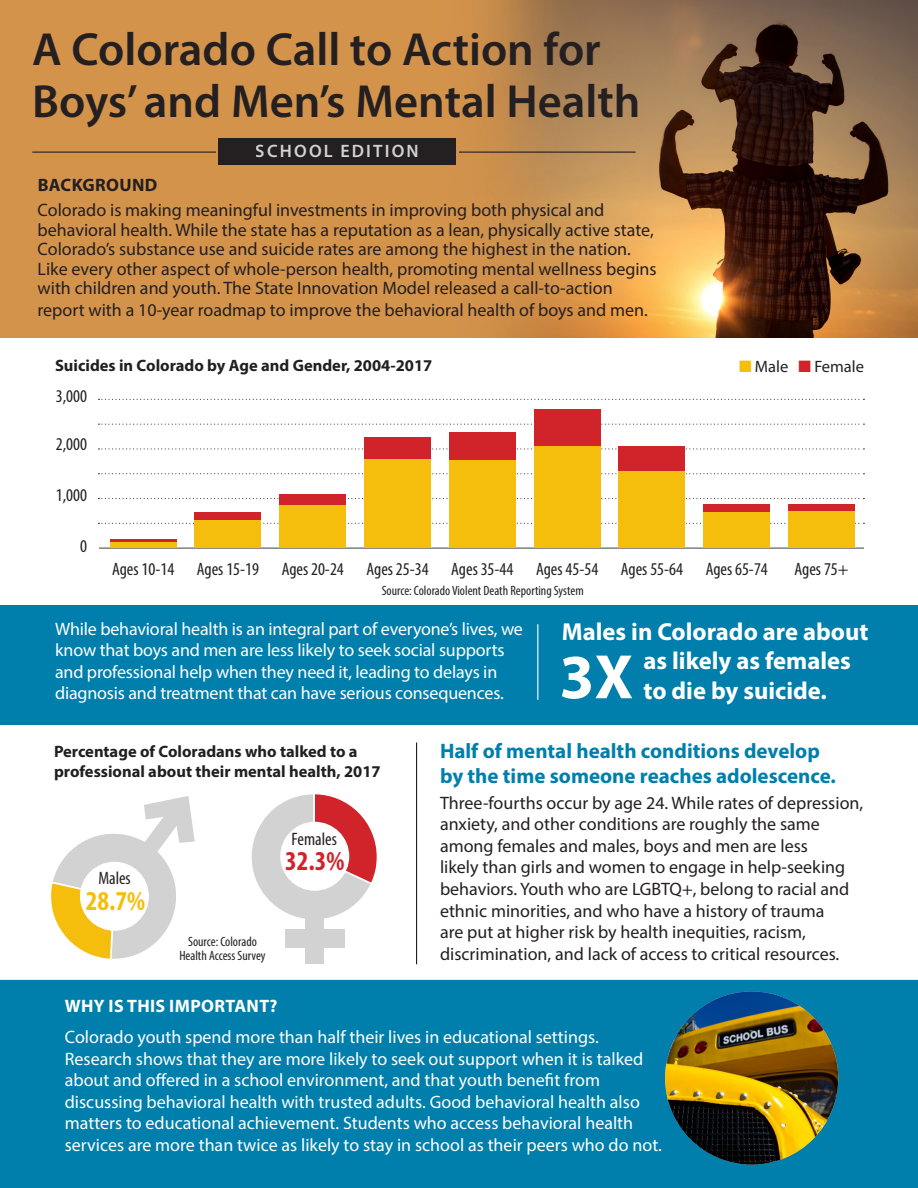
<style>
.page{position:relative;width:918px;height:1188px;background:#fff}
.page>*{position:absolute;margin:0;border:0;box-sizing:border-box;transform-origin:0 0}
.t1{font:700 63.3px "Myriad Pro";color:#fff}
.t2{font:600 46.65px/51.6px "Myriad Pro";color:#241f21}
.t3{font:700 condensed 27.3px "Myriad Pro";color:#f5be0d}
.t4{font:700 condensed 27.3px "Myriad Pro";color:#d1232a}
.t5{font:700 24.6px "Myriad Pro";color:#fff}
.t6{font:700 21px/25.2px "Myriad Pro";color:#007fac}
.t7{font:18px/21.6px "Myriad Pro";color:#241f21}
.t8{font:18px/21.6px "Myriad Pro";color:#fff}
.t9{font:condensed 18px "Myriad Pro";color:#231f20}
.t10{font:700 18px "Myriad Pro";letter-spacing:.02em;color:#fff}
.t11{font:600 18px "Myriad Pro";letter-spacing:.12em;color:#fff}
.t12{font:condensed 18px "Myriad Pro";color:#241f21}
.t13{font:700 18px "Myriad Pro";letter-spacing:.02em;color:#241f21}
.t14{font:700 16.5px/19.8px "Myriad Pro";color:#231f20}
.t15{font:16.5px "Myriad Pro";color:#231f20}
.t16{font:condensed 13.5px/13.5px "Myriad Pro";color:#231f20;text-align:center}
.s1{color:#f5be0d}
.s2{color:#d1232a}
</style>
<div class="page">
<div style="left:0;top:606px;width:918px;height:119px;background:#007fac"></div>
<div style="left:0;top:981px;width:918px;height:207px;background:#007fac"></div>
<div style="left:0;top:980px;width:918px;height:208px;border:2px solid #007fac"></div>
<img style="left:0;top:0;width:918px;height:338px">
<img style="left:665px;top:991px;width:173px;height:174px;border-radius:87px">
<hr style="left:416px;top:742px;width:1px;height:222px;background:#231f20">
<hr style="left:99px;top:548px;width:765px;height:1px;background:#3e3e3f">
<svg style="left:98px;top:523px;width:766px;height:1px"></svg>
<svg style="left:98px;top:498px;width:766px;height:1px"></svg>
<svg style="left:98px;top:473px;width:766px;height:1px"></svg>
<svg style="left:98px;top:448px;width:766px;height:2px"></svg>
<svg style="left:98px;top:424px;width:766px;height:1px"></svg>
<svg style="left:98px;top:399px;width:766px;height:1px"></svg>
<div style="left:110px;top:542px;width:67px;height:6px;background:#f5be0d"></div>
<hr style="left:110px;top:540px;width:67px;height:2px;background:#d1232a">
<div style="left:195px;top:512px;width:66px;height:9px;background:#d1232a"></div>
<div style="left:279px;top:495px;width:67px;height:10px;background:#d1232a"></div>
<div style="left:364px;top:437px;width:67px;height:23px;background:#d1232a"></div>
<div style="left:449px;top:432px;width:67px;height:28px;background:#d1232a"></div>
<div style="left:534px;top:409px;width:67px;height:37px;background:#d1232a"></div>
<div style="left:619px;top:446px;width:66px;height:25px;background:#d1232a"></div>
<div style="left:703px;top:504px;width:67px;height:8px;background:#d1232a"></div>
<div style="left:788px;top:504px;width:67px;height:7px;background:#d1232a"></div>
<div style="left:195px;top:521px;width:66px;height:27px;background:#f5be0d"></div>
<div style="left:279px;top:505px;width:67px;height:43px;background:#f5be0d"></div>
<div style="left:364px;top:460px;width:67px;height:88px;background:#f5be0d"></div>
<div style="left:449px;top:460px;width:67px;height:88px;background:#f5be0d"></div>
<div style="left:534px;top:446px;width:67px;height:102px;background:#f5be0d"></div>
<div style="left:619px;top:471px;width:66px;height:77px;background:#f5be0d"></div>
<div style="left:703px;top:512px;width:67px;height:36px;background:#f5be0d"></div>
<div style="left:788px;top:511px;width:67px;height:37px;background:#f5be0d"></div>
<hr style="left:537px;top:624px;width:1px;height:76px;background:#fff">
<svg style="left:51px;top:796px;width:144px;height:163px"></svg>
<div style="left:80px;top:862px;width:69px;height:69px;background:#fff;border-radius:50%"></div>
<svg style="left:251px;top:794px;width:126px;height:125px"></svg>
<div style="left:305px;top:904px;width:19px;height:60px;background:#d3d2d3"></div>
<div style="left:285px;top:929px;width:60px;height:19px;background:#d3d2d3"></div>
<div style="left:280px;top:822px;width:69px;height:69px;background:#fff;border-radius:50%"></div>
<div style="left:218px;top:138px;width:238px;height:27px;background:#241f21"></div>
<hr style="left:32px;top:152px;width:184px;height:1px;background:#241f21">
<hr style="left:459px;top:152px;width:177px;height:1px;background:#241f21">
<p class="t2" style="left:32px;top:23px;width:610px">A Colorado Call to Action for<br>Boys’ and Men’s Mental Health</p>
<p class="t11" style="left:256px;top:140px;width:165px">SCHOOL EDITION</p>
<p class="t13" style="left:38px;top:173px;width:121px">BACKGROUND</p>
<p class="t7" style="left:38px;top:200px;width:621px;line-height:19.5px">Colorado is making meaningful investments in improving both physical and behavioral health. While the state has a reputation as a lean, physically active state, Colorado’s substance use and suicide rates are among the highest in the nation.<br>Like every other aspect of whole-person health, promoting mental wellness begins with children and youth. The State Innovation Model released a call-to-action</p>
<p class="t7" style="left:38px;top:299px;width:612px">report with a 10-year roadmap to improve the behavioral health of boys and men.</p>
<p class="t14" style="left:55px;top:355px;width:379px">Suicides in Colorado by Age and Gender, 2004-2017</p>
<p class="t15" style="left:739px;top:356px;width:126px"><span class="s1">■</span> Male <span class="s2">■</span> Female</p>
<p class="t9" style="left:56px;top:385px;width:33px">3,000</p>
<p class="t9" style="left:56px;top:433px;width:33px">2,000</p>
<p class="t9" style="left:56px;top:484px;width:33px">1,000</p>
<p class="t9" style="left:80px;top:535px;width:8px">0</p>
<p class="t9" style="left:112px;top:558px;width:64px">Ages 10-14</p>
<p class="t9" style="left:197px;top:558px;width:64px">Ages 15-19</p>
<p class="t9" style="left:282px;top:558px;width:64px">Ages 20-24</p>
<p class="t9" style="left:367px;top:558px;width:64px">Ages 25-34</p>
<p class="t9" style="left:451px;top:558px;width:64px">Ages 35-44</p>
<p class="t9" style="left:536px;top:558px;width:64px">Ages 45-54</p>
<p class="t9" style="left:621px;top:558px;width:64px">Ages 55-64</p>
<p class="t9" style="left:706px;top:558px;width:64px">Ages 65-74</p>
<p class="t9" style="left:795px;top:558px;width:55px">Ages 75+</p>
<p class="t16" style="left:382px;top:584px;width:204px">Source: Colorado Violent Death Reporting System</p>
<p class="t8" style="left:55px;top:617px;width:469px">While behavioral health is an integral part of everyone’s lives, we know that boys and men are less likely to seek social supports and professional help when they need it, leading to delays in diagnosis and treatment that can have serious consequences.</p>
<p class="t5" style="left:562px;top:615px;width:308px">Males in Colorado are about</p>
<p class="t5" style="left:644px;top:645px;width:209px">as likely as females</p>
<p class="t1" style="left:559px;top:636px;width:75px">3X</p>
<p class="t5" style="left:644px;top:674px;width:185px">to die by suicide.</p>
<p class="t14" style="left:54px;top:741px;width:328px">Percentage of Coloradans who talked to a professional about their mental health, 2017</p>
<p class="t12" style="left:98px;top:868px;width:34px">Males</p>
<p class="t3" style="left:86px;top:884px;width:61px">28.7%</p>
<p class="t12" style="left:292px;top:828px;width:47px">Females</p>
<p class="t4" style="left:285px;top:844px;width:61px">32.3%</p>
<p class="t16" style="left:179px;top:935px;width:88px">Source: Colorado<br>Health Access Survey</p>
<p class="t6" style="left:440px;top:738px;width:397px">Half of mental health conditions develop by the time someone reaches adolescence.</p>
<p class="t7" style="left:440px;top:792px;width:425px">Three-fourths occur by age 24. While rates of depression, anxiety, and other conditions are roughly the same among females and males, boys and men are less<br>likely than girls and women to engage in help-seeking behaviors. Youth who are LGBTQ+, belong to racial and ethnic minorities, and who have a history of trauma<br>are put at higher risk by health inequities, racism, discrimination, and lack of access to critical resources.</p>
<p class="t10" style="left:65px;top:995px;width:214px">WHY IS THIS IMPORTANT?</p>
<p class="t8" style="left:65px;top:1026px;width:599px">Colorado youth spend more than half their lives in educational settings.<br>Research shows that they are more likely to seek out support when it is talked about and offered in a school environment, and that youth benefit from discussing behavioral health with trusted adults. Good behavioral health also matters to educational achievement. Students who access behavioral health services are more than twice as likely to stay in school as their peers who do not.</p>
</div>
